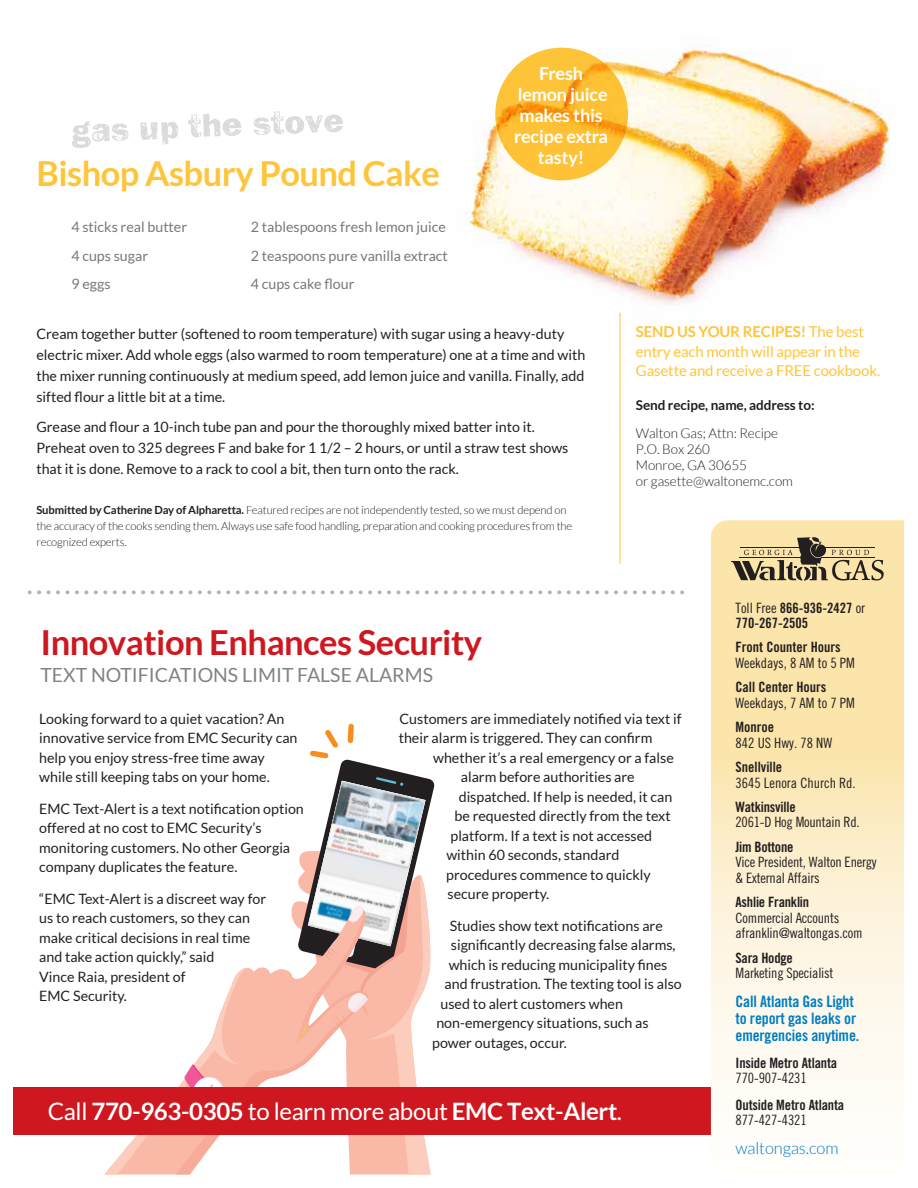
<style>
.page{position:relative;width:918px;height:1188px;background:#fff}
.page>*{position:absolute;margin:0;border:0;box-sizing:border-box;transform-origin:0 0}
.t1{font:700 34.5px "Lato";letter-spacing:-.015em;color:#ce171e}
.t2{font:700 34.5px "Lato";letter-spacing:-.015em;color:#ffc53a}
.t3{font:700 24px "Lato";letter-spacing:-.015em;color:#fff}
.t4{font:19.5px "Lato";color:#808285}
.t5{font:700 18px/21px "Lato";letter-spacing:-.01em;color:#fff;text-align:center}
.t6{font:300 16.5px "Lato";letter-spacing:-.005em;color:#007dc3}
.t7{font:15.75px/17.2px "Trade Gothic LT Std Bd Cn 20";letter-spacing:-.01em;color:#007dc3}
.t8{font:15px/19.5px "Lato";letter-spacing:-.01em;color:#ffc53a}
.t9{font:14.25px/19.5px "Lato";color:#231f20}
.t10{font:14.25px/15.5px "Trade Gothic LT Std Cn 18";letter-spacing:-.015em;color:#231f20}
.t11{font:14.25px/15.5px "Trade Gothic LT Std Bd Cn 20";letter-spacing:-.01em;color:#231f20}
.t12{font:14.25px/28.5px "Lato";color:#77787b}
.t13{font:300 13.5px/15.8px "Lato";letter-spacing:-.005em;color:#231f20}
.t14{font:700 13.5px "Lato";letter-spacing:-.005em;color:#231f20}
.t15{font:300 11.25px/15.8px "Lato";letter-spacing:-.015em;color:#231f20}
.s1{font-weight:700}
.s2{font-weight:400}
.s3{font-family:"Trade Gothic LT Std Cn 18"}
</style>
<div class="page">
<img style="left:458px;top:37px;width:432px;height:294px">
<svg style="left:30px;top:590px;width:643px;height:4px"></svg>
<hr style="left:620px;top:313px;width:1px;height:251px;background:#ffc53a">
<svg style="left:72px;top:122px;width:57px;height:26px"></svg>
<svg style="left:141px;top:122px;width:38px;height:23px"></svg>
<svg style="left:188px;top:114px;width:53px;height:23px"></svg>
<svg style="left:254px;top:111px;width:89px;height:24px"></svg>
<svg style="left:495px;top:48px;width:133px;height:132px;background:#fdbb31"></svg>
<svg style="left:104px;top:724px;width:331px;height:451px"></svg>
<div style="left:14px;top:1087px;width:726px;height:47px;background:#ce171e"></div>
<svg style="left:711px;top:520px;width:193px;height:614px"></svg>
<svg style="left:731px;top:537px;width:153px;height:44px;background:#b8a880"></svg>
<h1 class="t2" style="left:36px;top:153px;width:405px">Bishop Asbury Pound Cake</h1>
<p class="t12" style="left:71px;top:213px;width:117px">4 sticks real butter<br>4 cups sugar<br>9 eggs</p>
<p class="t12" style="left:251px;top:213px;width:199px">2 tablespoons fresh lemon juice<br>2 teaspoons pure vanilla extract<br>4 cups cake flour</p>
<p class="t5" style="left:514px;top:63px;width:95px">Fresh lemon juice makes this recipe extra tasty!</p>
<p class="t9" style="left:36px;top:323px;width:550px;line-height:21px">Cream together butter (softened to room temperature) with sugar using a heavy-duty electric mixer. Add whole eggs (also warmed to room temperature) one at a time and with the mixer running continuously at medium speed, add lemon juice and vanilla. Finally, add sifted flour a little bit at a time.</p>
<p class="t9" style="left:36px;top:416px;width:534px;line-height:21px">Grease and flour a 10-inch tube pan and pour the thoroughly mixed batter into it.<br>Preheat oven to 325 degrees F and bake for 1 1/2 – 2 hours, or until a straw test shows that it is done. Remove to a rack to cool a bit, then turn onto the rack.</p>
<p class="t15" style="left:36px;top:503px;width:537px"><span class="s1">Submitted by Catherine Day of Alpharetta.</span> Featured recipes are not independently tested, so we must depend on the accuracy of the cooks sending them. Always use safe food handling, preparation and cooking procedures from the recognized experts.</p>
<p class="t8" style="left:636px;top:322px;width:246px"><span class="s1">SEND US YOUR RECIPES!</span> The best entry each month will appear in the<br>Gasette and receive a FREE cookbook.</p>
<p class="t14" style="left:636px;top:397px;width:180px">Send recipe, name, address to:</p>
<p class="t13" style="left:636px;top:426px;width:159px">Walton Gas; Attn: Recipe<br>P.O. Box 260<br>Monroe, GA 30655<br>or gasette@waltonemc.com</p>
<h1 class="t1" style="left:40px;top:623px;width:443px">Innovation Enhances Security</h1>
<h3 class="t4" style="left:40px;top:664px;width:394px">TEXT NOTIFICATIONS LIMIT FALSE ALARMS</h3>
<p class="t9" style="left:39px;top:709px;width:260px">Looking forward to a quiet vacation? An innovative service from EMC Security can help you enjoy stress-free time away while still keeping tabs on your home.</p>
<p class="t9" style="left:39px;top:799px;width:266px">EMC Text-Alert is a text notification option offered at no cost to EMC Security’s monitoring customers. No other Georgia company duplicates the feature.</p>
<p class="t9" style="left:39px;top:889px;width:228px">“EMC Text-Alert is a discreet way for us to reach customers, so they can make critical decisions in real time and take action quickly,” said<br>Vince Raia, president of<br>EMC Security.</p>
<p class="t9" style="left:399px;top:709px;width:284px">Customers are immediately notified via text if their alarm is triggered. They can confirm</p>
<p class="t9" style="left:433px;top:748px;width:242px">whether it’s a real emergency or a false</p>
<p class="t9" style="left:461px;top:767px;width:175px">alarm before authorities are</p>
<p class="t9" style="left:459px;top:787px;width:215px">dispatched. If help is needed, it can</p>
<p class="t9" style="left:455px;top:806px;width:218px">be requested directly from the text</p>
<p class="t9" style="left:450px;top:826px;width:203px">platform. If a text is not accessed</p>
<p class="t9" style="left:446px;top:845px;width:175px">within 60 seconds, standard</p>
<p class="t9" style="left:446px;top:865px;width:206px">procedures commence to quickly</p>
<p class="t9" style="left:448px;top:884px;width:103px">secure property.</p>
<p class="t9" style="left:450px;top:916px;width:215px">Studies show text notifications are</p>
<p class="t9" style="left:451px;top:935px;width:226px">significantly decreasing false alarms,</p>
<p class="t9" style="left:449px;top:955px;width:220px">which is reducing municipality fines</p>
<p class="t9" style="left:445px;top:974px;width:239px">and frustration. The texting tool is also</p>
<p class="t9" style="left:440px;top:994px;width:184px">used to alert customers when</p>
<p class="t9" style="left:436px;top:1013px;width:214px">non-emergency situations, such as</p>
<p class="t9" style="left:432px;top:1033px;width:136px">power outages, occur.</p>
<h2 class="t3" style="left:48px;top:1098px;width:576px"><span class="s2">Call</span> 770-963-0305 <span class="s2">to learn more about</span> EMC Text-Alert<span class="s2">.</span></h2>
<p class="t11" style="left:736px;top:600px;width:131px"><span class="s3">Toll Free</span> 866-936-2427 <span class="s3">or<br></span>770-267-2505</p>
<p class="t11" style="left:736px;top:640px;width:107px">Front Counter Hours</p>
<p class="t10" style="left:736px;top:655px;width:121px">Weekdays, 8 AM to 5 PM</p>
<p class="t11" style="left:736px;top:679px;width:92px">Call Center Hours</p>
<p class="t10" style="left:736px;top:695px;width:121px">Weekdays, 7 AM to 7 PM</p>
<p class="t11" style="left:736px;top:719px;width:40px">Monroe</p>
<p class="t10" style="left:736px;top:735px;width:98px">842 US Hwy. 78 NW</p>
<p class="t11" style="left:736px;top:759px;width:48px">Snellville</p>
<p class="t10" style="left:736px;top:775px;width:122px">3645 Lenora Church Rd.</p>
<p class="t11" style="left:736px;top:799px;width:62px">Watkinsville</p>
<p class="t10" style="left:736px;top:815px;width:126px">2061-D Hog Mountain Rd.</p>
<p class="t11" style="left:736px;top:839px;width:60px">Jim Bottone</p>
<p class="t10" style="left:736px;top:854px;width:143px">Vice President, Walton Energy &amp; External Affairs</p>
<p class="t11" style="left:736px;top:894px;width:75px">Ashlie Franklin</p>
<p class="t10" style="left:736px;top:910px;width:128px">Commercial Accounts afranklin@waltongas.com</p>
<p class="t11" style="left:736px;top:950px;width:59px">Sara Hodge</p>
<p class="t10" style="left:736px;top:965px;width:100px">Marketing Specialist</p>
<p class="t7" style="left:736px;top:992px;width:125px">Call Atlanta Gas Light to report gas leaks or emergencies anytime.</p>
<p class="t11" style="left:736px;top:1055px;width:103px">Inside Metro Atlanta</p>
<p class="t10" style="left:736px;top:1070px;width:73px">770-907-4231</p>
<p class="t11" style="left:736px;top:1097px;width:110px">Outside Metro Atlanta</p>
<p class="t10" style="left:736px;top:1112px;width:73px">877-427-4321</p>
<p class="t6" style="left:735px;top:1139px;width:105px">waltongas.com</p>
</div>
